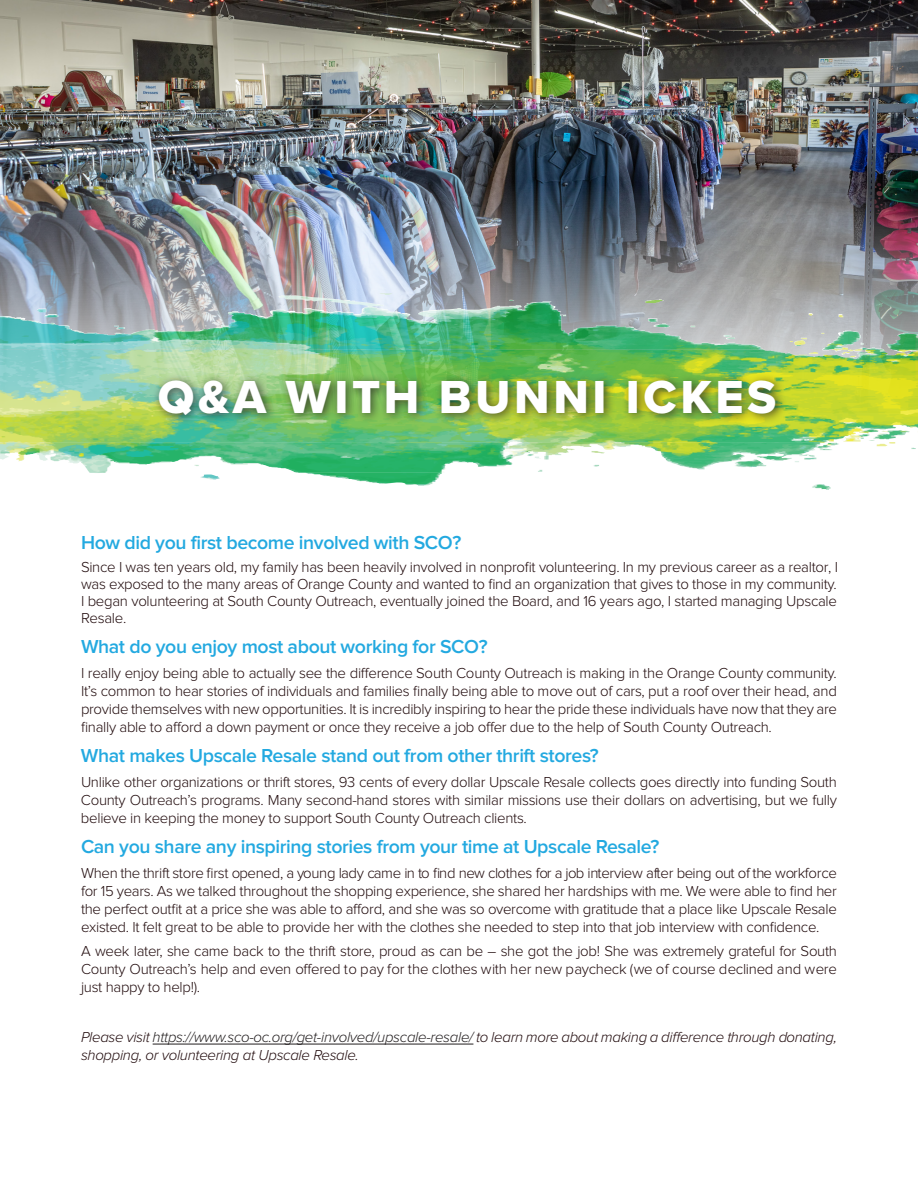
<style>
.page{position:relative;width:918px;height:1188px;background:#fff}
.page>*{position:absolute;margin:0;border:0;box-sizing:border-box;transform-origin:0 0}
.t1{font:48px "Proxima Nova Extrabld";letter-spacing:.075em;color:#fff}
.t2{font:600 19.5px "Proxima Nova";letter-spacing:-.02em;color:#23a9e0}
.t3{font:300 15px/18px "Proxima Nova";letter-spacing:-.02em;color:#210b0d;text-align:justify}
.t4{font:italic 300 15px/18px "Proxima Nova";letter-spacing:-.02em;color:#210b0d}
.s1{color:#231f20}
</style>
<div class="page">
<img style="left:0;top:0;width:918px;height:319px">
<img style="left:227px;top:294px;width:437px;height:25px">
<img style="left:0;top:319px;width:918px;height:123px">
<img style="left:0;top:442px;width:895px;height:31px">
<img style="left:200px;top:473px;width:631px;height:17px">
<div style="left:152px;top:373px;width:635px;height:53px;background:#231f20;opacity:.75"></div>
<hr style="left:153px;top:1044px;width:320px;height:1px;background:#231f20">
<p class="t1" style="left:158px;top:361px;width:620px">Q&amp;A WITH BUNNI ICKES</p>
<p class="t2" style="left:81px;top:533px;width:382px">How did you first become involved with SCO?</p>
<p class="t3" style="left:81px;top:559px;width:759px;line-height:17px">Since I was ten years old, my family has been heavily involved in nonprofit volunteering. In my previous career as a realtor, I was exposed to the many areas of Orange County and wanted to find an organization that gives to those in my community.<br>I began volunteering at South County Outreach, eventually joined the Board, and 16 years ago, I started managing Upscale Resale.</p>
<p class="t2" style="left:81px;top:638px;width:408px">What do you enjoy most about working for SCO?</p>
<p class="t3" style="left:81px;top:664px;width:758px">I really enjoy being able to actually see the difference South County Outreach is making in the Orange County community.<br>It’s common to hear stories of individuals and families finally being able to move out of cars, put a roof over their head, and provide themselves with new opportunities. It is incredibly inspiring to hear the pride these individuals have now that they are finally able to afford a down payment or once they receive a job offer due to the help of South County Outreach.</p>
<p class="t2" style="left:81px;top:747px;width:519px">What makes Upscale Resale stand out from other thrift stores?</p>
<p class="t3" style="left:81px;top:773px;width:758px">Unlike other organizations or thrift stores, 93 cents of every dollar Upscale Resale collects goes directly into funding South County Outreach’s programs. Many second-hand stores with similar missions use their dollars on advertising, but we fully believe in keeping the money to support South County Outreach clients.</p>
<p class="t2" style="left:81px;top:837px;width:580px">Can you share any inspiring stories from your time at Upscale Resale?</p>
<p class="t3" style="left:81px;top:864px;width:757px">When the thrift store first opened, a young lady came in to find new clothes for a job interview after being out of the workforce for 15 years. As we talked throughout the shopping experience, she shared her hardships with me. We were able to find her the perfect outfit at a price she was able to afford, and she was so overcome with gratitude that a place like Upscale Resale existed. It felt great to be able to provide her with the clothes she needed to step into that job interview with confidence.</p>
<p class="t3" style="left:81px;top:943px;width:758px">A week later, she came back to the thrift store, proud as can be – she got the job! She was extremely grateful for South County Outreach’s help and even offered to pay for the clothes with her new paycheck (we of course declined and were just happy to help!).</p>
<p class="t4" style="left:81px;top:1029px;width:757px">Please visit <span class="s1">https://www.sco-oc.org/get-involved/upscale-resale/</span> to learn more about making a difference through donating, shopping, or volunteering at Upscale Resale.</p>
</div>
